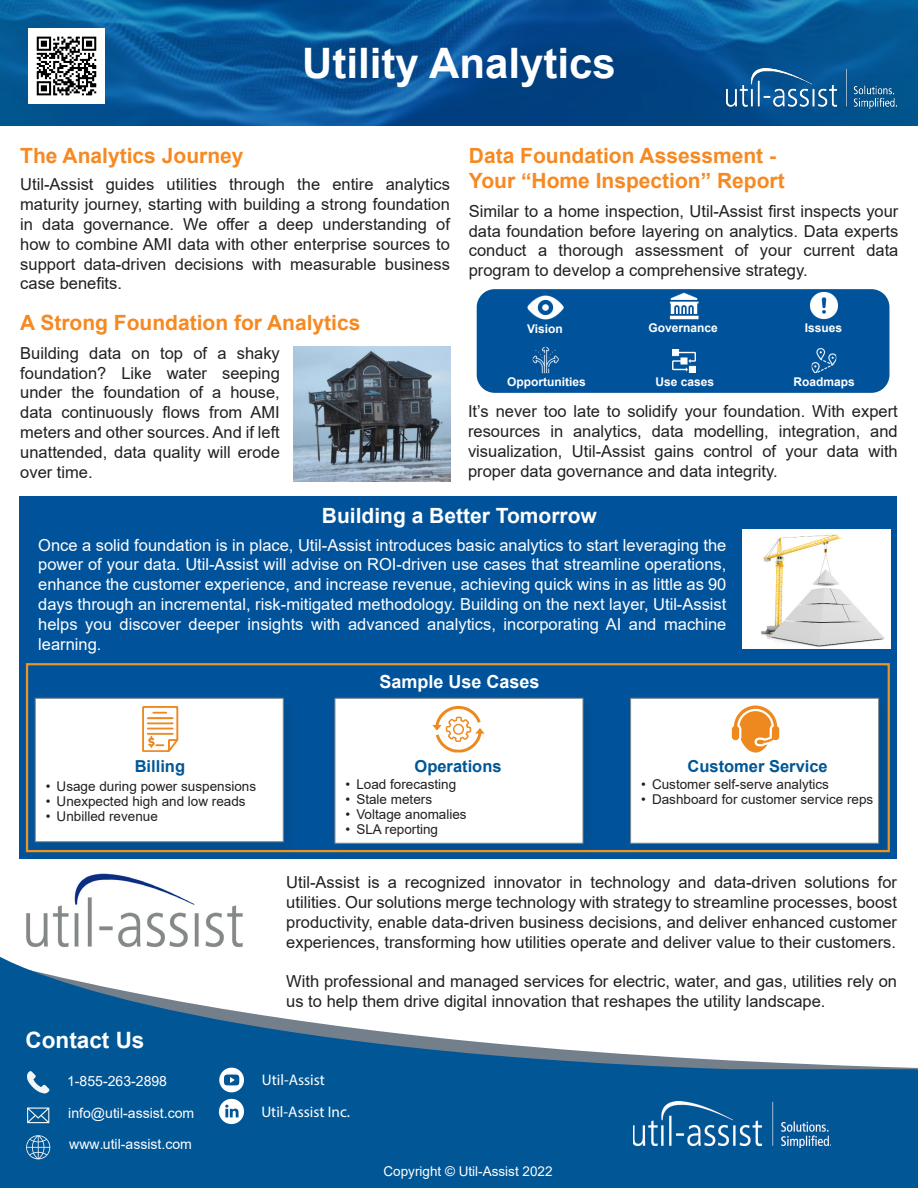
<style>
.page{position:relative;width:918px;height:1188px;background:#fff}
.page>*{position:absolute;margin:0;border:0;box-sizing:border-box;transform-origin:0 0}
.t1{font:700 42px "Arial";color:#fff}
.t2{font:700 22.5px "Arial";color:#fff}
.t3{font:700 21px "Arial";color:#f68921}
.t4{font:700 21px "Arial";color:#fff}
.t5{font:700 18px "Arial";color:#fff}
.t6{font:16.5px/19.8px "Arial";color:#231f20;text-align:justify}
.t7{font:16.5px/19.8px "Arial";color:#fff;text-align:justify}
.t8{font:700 16.5px "Arial";color:#015696}
.t9{font:15.3px/32.4px "Myriad Pro";color:#fff}
.t10{font:14.1px "Arial";color:#fff}
.t11{font:13.5px "Arial";color:#231f20}
.t12{font:13.5px "Arial";color:#fff}
.t13{font:700 12px "Arial";color:#fff}
</style>
<div class="page">
<div style="left:20px;top:496px;width:877px;height:363px;background:#00539b"></div>
<div style="left:477px;top:289px;width:412px;height:104px;background:#00539b;border-radius:18px"></div>
<svg style="left:0;top:0;width:918px;height:126px;background:#075495"></svg>
<img style="left:726px;top:69px;width:171px;height:39px">
<img style="left:29px;top:28px;width:76px;height:76px">
<svg style="left:0;top:957px;width:918px;height:231px;fill:#015696"></svg>
<svg style="left:27px;top:1108px;width:22px;height:15px"></svg>
<svg style="left:26px;top:1135px;width:24px;height:24px"></svg>
<svg style="left:27px;top:1071px;width:23px;height:23px"></svg>
<svg style="left:219px;top:1068px;width:25px;height:24px"></svg>
<svg style="left:219px;top:1099px;width:25px;height:25px"></svg>
<img style="left:633px;top:1102px;width:198px;height:46px">
<img style="left:294px;top:347px;width:157px;height:135px">
<img style="left:26px;top:873px;width:217px;height:74px">
<img style="left:670px;top:292px;width:29px;height:28px">
<img style="left:533px;top:347px;width:26px;height:26px">
<img style="left:673px;top:350px;width:23px;height:23px">
<img style="left:527px;top:295px;width:37px;height:25px">
<img style="left:810px;top:291px;width:28px;height:29px">
<img style="left:812px;top:348px;width:24px;height:25px">
<img style="left:743px;top:530px;width:147px;height:119px">
<div style="left:333px;top:697px;width:265px;height:161px;background:#231f20;opacity:.1"></div>
<div style="left:335px;top:698px;width:248px;height:146px;background:#fff;border:1px solid #7c878e"></div>
<div style="left:629px;top:697px;width:264px;height:161px;background:#231f20;opacity:.1"></div>
<div style="left:630px;top:698px;width:249px;height:146px;background:#fff;border:1px solid #7c878e"></div>
<svg style="left:432px;top:706px;width:53px;height:47px"></svg>
<svg style="left:732px;top:706px;width:47px;height:47px"></svg>
<div style="left:34px;top:697px;width:264px;height:160px;background:#231f20;opacity:.1"></div>
<div style="left:35px;top:698px;width:249px;height:144px;background:#fff;border:1px solid #7c878e"></div>
<svg style="left:142px;top:706px;width:36px;height:46px"></svg>
<div style="left:26px;top:663px;width:864px;height:189px;border:2px solid #ec9320"></div>
<p class="t1" style="left:302px;top:34px;width:315px">Utility Analytics</p>
<p class="t3" style="left:20px;top:141px;width:225px">The Analytics Journey</p>
<p class="t3" style="left:469px;top:141px;width:309px">Data Foundation Assessment -</p>
<p class="t3" style="left:469px;top:166px;width:317px">Your “Home Inspection” Report</p>
<p class="t6" style="left:20px;top:175px;width:431px">Util-Assist guides utilities through the entire analytics maturity journey, starting with building a strong foundation in data governance. We offer a deep understanding of how to combine AMI data with other enterprise sources to support data-driven decisions with measurable business case benefits.</p>
<p class="t6" style="left:469px;top:201px;width:431px">Similar to a home inspection, Util-Assist first inspects your data foundation before layering on analytics. Data experts conduct a thorough assessment of your current data program to develop a comprehensive strategy.</p>
<p class="t3" style="left:20px;top:308px;width:342px">A Strong Foundation for Analytics</p>
<p class="t6" style="left:20px;top:343px;width:261px">Building data on top of a shaky foundation? Like water seeping under the foundation of a house, data continuously flows from AMI meters and other sources. And if left unattended, data quality will erode over time.</p>
<p class="t13" style="left:527px;top:321px;width:37px">Vision</p>
<p class="t13" style="left:649px;top:319px;width:71px">Governance</p>
<p class="t13" style="left:805px;top:319px;width:39px">Issues</p>
<p class="t13" style="left:507px;top:374px;width:80px">Opportunities</p>
<p class="t13" style="left:655px;top:374px;width:60px">Use cases</p>
<p class="t13" style="left:793px;top:373px;width:63px">Roadmaps</p>
<p class="t6" style="left:468px;top:402px;width:431px">It’s never too late to solidify your foundation. With expert resources in analytics, data modelling, integration, and visualization, Util-Assist gains control of your data with proper data governance and data integrity.</p>
<p class="t4" style="left:322px;top:501px;width:276px">Building a Better Tomorrow</p>
<p class="t7" style="left:38px;top:535px;width:690px">Once a solid foundation is in place, Util-Assist introduces basic analytics to start leveraging the power of your data. Util-Assist will advise on ROI-driven use cases that streamline operations, enhance the customer experience, and increase revenue, achieving quick wins in as little as 90 days through an incremental, risk-mitigated methodology. Building on the next layer, Util-Assist helps you discover deeper insights with advanced analytics, incorporating AI and machine learning.</p>
<p class="t8" style="left:135px;top:755px;width:52px">Billing</p>
<p class="t11" style="left:46px;top:776px;width:212px">• Usage during power suspensions</p>
<p class="t11" style="left:46px;top:791px;width:201px">• Unexpected high and low reads</p>
<p class="t11" style="left:46px;top:806px;width:114px">• Unbilled revenue</p>
<h2 class="t2" style="left:26px;top:1024px;width:120px">Contact Us</h2>
<p class="t5" style="left:379px;top:669px;width:162px">Sample Use Cases</p>
<p class="t8" style="left:415px;top:755px;width:89px">Operations</p>
<p class="t11" style="left:346px;top:775px;width:112px">• Load forecasting</p>
<p class="t11" style="left:346px;top:790px;width:88px">• Stale meters</p>
<p class="t11" style="left:346px;top:805px;width:123px">• Voltage anomalies</p>
<p class="t11" style="left:346px;top:820px;width:94px">• SLA reporting</p>
<p class="t8" style="left:688px;top:755px;width:142px">Customer Service</p>
<p class="t11" style="left:641px;top:775px;width:189px">• Customer self-serve analytics</p>
<p class="t11" style="left:641px;top:790px;width:234px">• Dashboard for customer service reps</p>
<p class="t6" style="left:286px;top:873px;width:612px">Util-Assist is a recognized innovator in technology and data-driven solutions for utilities. Our solutions merge technology with strategy to streamline processes, boost productivity, enable data-driven business decisions, and deliver enhanced customer experiences, transforming how utilities operate and deliver value to their customers.</p>
<p class="t6" style="left:286px;top:972px;width:612px">With professional and managed services for electric, water, and gas, utilities rely on us to help them drive digital innovation that reshapes the utility landscape.</p>
<p class="t10" style="left:67px;top:1072px;width:102px">1-855-263-2898</p>
<p class="t9" style="left:261px;top:1063px;width:90px">Util-Assist<br>Util-Assist Inc.</p>
<p class="t10" style="left:68px;top:1103px;width:128px">info@util-assist.com</p>
<p class="t10" style="left:69px;top:1134px;width:124px">www.util-assist.com</p>
<p class="t12" style="left:384px;top:1162px;width:170px">Copyright © Util-Assist 2022</p>
</div>
